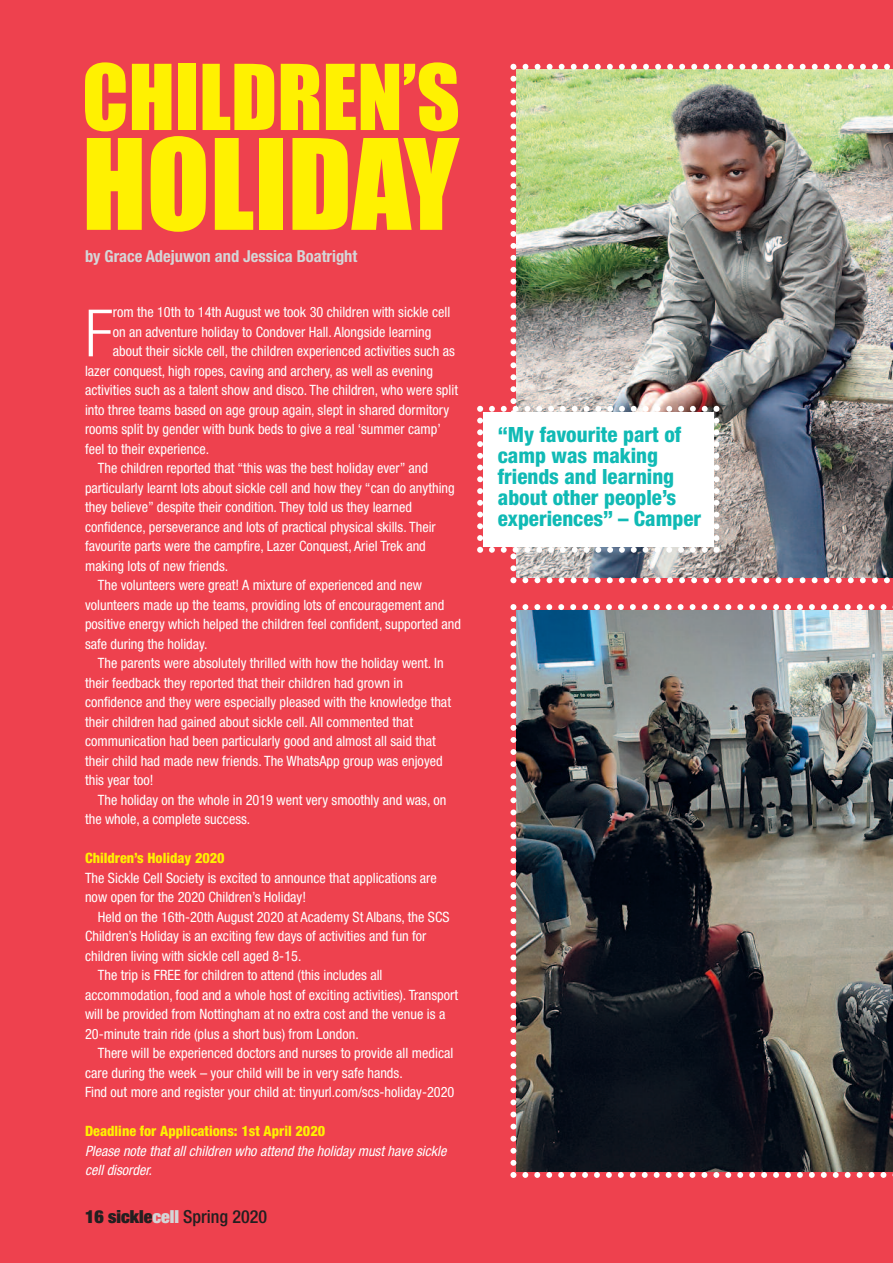
<style>
.page{position:relative;width:893px;height:1263px;background:#ee414e}
.page>*{position:absolute;margin:0;border:0;box-sizing:border-box;transform-origin:0 0}
.t1{font:116.25px "Impact";color:#fff101}
.t2{font:83.85px "Impact";color:#fff101}
.t3{font:300 condensed 65.4px "Helvetica Neue";color:#fff}
.t4{font:800 condensed 21px/21px "Helvetica Neue";color:#10bab5}
.t5{font:500 condensed 18px "Helvetica Neue";color:#231f20}
.t6{font:700 condensed 16.5px "Helvetica Neue";color:#d5d6d8}
.t7{font:condensed 14.25px/19.5px "Helvetica Neue";color:#fff}
.t8{font:italic condensed 14.25px/19.5px "Helvetica Neue";color:#fff}
.t9{font:800 condensed 14.25px "Helvetica Neue";color:#fff101}
.s1{font-weight:900;font-stretch:expanded}
.s2{font-weight:900;font-stretch:expanded;color:#d4d5d7}
</style>
<div class="page">
<img style="left:510px;top:604px;width:383px;height:574px">
<img style="left:477px;top:64px;width:416px;height:519px">
<h2 class="t2" style="left:82px;top:52px;width:379px">CHILDREN’S</h2>
<h1 class="t1" style="left:82px;top:122px;width:378px">HOLIDAY</h1>
<p class="t6" style="left:85px;top:242px;width:274px">by Grace Adejuwon and Jessica Boatright</p>
<h3 class="t3" style="left:85px;top:310px;width:29px">F</h3>
<p class="t7" style="left:113px;top:304px;width:339px">rom the 10th to 14th August we took 30 children with sickle cell</p>
<p class="t7" style="left:113px;top:323px;width:320px">on an adventure holiday to Condover Hall. Alongside learning</p>
<p class="t7" style="left:113px;top:343px;width:344px">about their sickle cell, the children experienced activities such as</p>
<p class="t7" style="left:85px;top:362px;width:349px">lazer conquest, high ropes, caving and archery, as well as evening</p>
<p class="t7" style="left:85px;top:382px;width:375px">activities such as a talent show and disco. The children, who were split</p>
<p class="t7" style="left:85px;top:401px;width:366px">into three teams based on age group again, slept in shared dormitory</p>
<p class="t7" style="left:85px;top:421px;width:357px">rooms split by gender with bunk beds to give a real ‘summer camp’</p>
<p class="t7" style="left:85px;top:440px;width:126px">feel to their experience.</p>
<p class="t7" style="left:98px;top:460px;width:332px">The children reported that “this was the best holiday ever” and</p>
<p class="t7" style="left:85px;top:479px;width:371px">particularly learnt lots about sickle cell and how they “can do anything</p>
<p class="t7" style="left:85px;top:499px;width:328px">they believe” despite their condition. They told us they learned</p>
<p class="t7" style="left:85px;top:518px;width:352px">confidence, perseverance and lots of practical physical skills. Their</p>
<p class="t7" style="left:85px;top:538px;width:342px">favourite parts were the campfire, Lazer Conquest, Ariel Trek and</p>
<p class="t7" style="left:85px;top:557px;width:145px">making lots of new friends.</p>
<p class="t7" style="left:98px;top:577px;width:326px">The volunteers were great! A mixture of experienced and new</p>
<p class="t7" style="left:85px;top:596px;width:361px">volunteers made up the teams, providing lots of encouragement and</p>
<p class="t7" style="left:85px;top:616px;width:377px">positive energy which helped the children feel confident, supported and</p>
<p class="t7" style="left:85px;top:635px;width:124px">safe during the holiday.</p>
<p class="t7" style="left:98px;top:655px;width:347px">The parents were absolutely thrilled with how the holiday went. In</p>
<p class="t7" style="left:85px;top:674px;width:320px">their feedback they reported that their children had grown in</p>
<p class="t7" style="left:85px;top:694px;width:368px">confidence and they were especially pleased with the knowledge that</p>
<p class="t7" style="left:85px;top:713px;width:329px">their children had gained about sickle cell. All commented that</p>
<p class="t7" style="left:85px;top:733px;width:352px">communication had been particularly good and almost all said that</p>
<p class="t7" style="left:85px;top:752px;width:359px">their child had made new friends. The WhatsApp group was enjoyed</p>
<p class="t7" style="left:85px;top:772px;width:70px">this year too!</p>
<p class="t7" style="left:98px;top:791px;width:350px">The holiday on the whole in 2019 went very smoothly and was, on</p>
<p class="t7" style="left:85px;top:811px;width:167px">the whole, a complete success.</p>
<p class="t9" style="left:85px;top:853px;width:141px">Children’s Holiday 2020</p>
<p class="t7" style="left:85px;top:869px;width:353px">The Sickle Cell Society is excited to announce that applications are now open for the 2020 Children’s Holiday!</p>
<p class="t7" style="left:98px;top:908px;width:353px">Held on the 16th-20th August 2020 at Academy St Albans, the SCS</p>
<p class="t7" style="left:85px;top:928px;width:343px">Children’s Holiday is an exciting few days of activities and fun for</p>
<p class="t7" style="left:85px;top:947px;width:218px">children living with sickle cell aged 8-15.</p>
<p class="t7" style="left:98px;top:967px;width:286px">The trip is FREE for children to attend (this includes all</p>
<p class="t7" style="left:85px;top:986px;width:374px">accommodation, food and a whole host of exciting activities). Transport</p>
<p class="t7" style="left:85px;top:1006px;width:362px">will be provided from Nottingham at no extra cost and the venue is a</p>
<p class="t7" style="left:85px;top:1025px;width:275px">20-minute train ride (plus a short bus) from London.</p>
<p class="t7" style="left:98px;top:1045px;width:357px">There will be experienced doctors and nurses to provide all medical</p>
<p class="t7" style="left:85px;top:1064px;width:319px">care during the week – your child will be in very safe hands.</p>
<p class="t7" style="left:85px;top:1084px;width:371px">Find out more and register your child at: tinyurl.com/scs-holiday-2020</p>
<p class="t9" style="left:85px;top:1126px;width:242px">Deadline for Applications: 1st April 2020</p>
<p class="t8" style="left:85px;top:1142px;width:363px">Please note that all children who attend the holiday must have sickle cell disorder.</p>
<p class="t5" style="left:85px;top:1210px;width:184px"><span class="s1">16 sickle</span><span class="s2">cell</span> Spring 2020</p>
<h3 class="t4" style="left:498px;top:426px;width:205px">“My favourite part of camp was making friends and learning about other people’s experiences” – Camper</h3>
</div>
